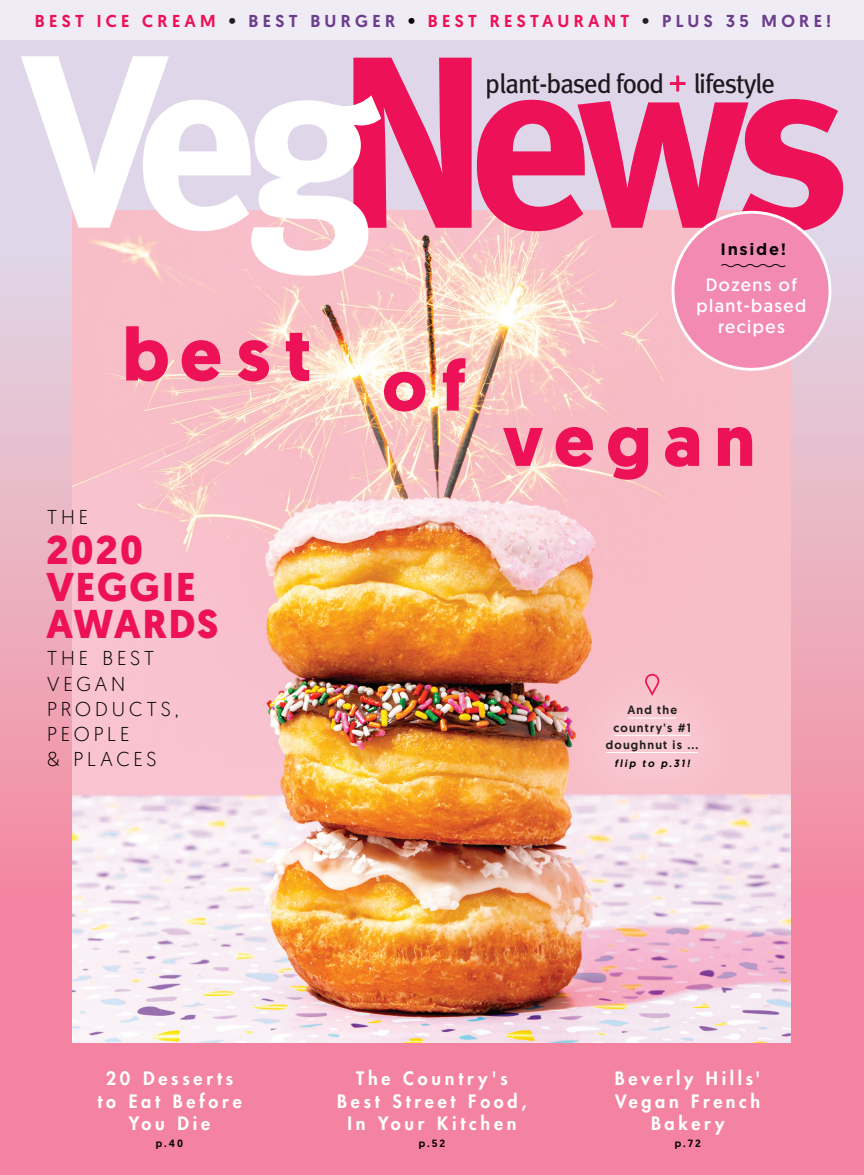
<style>
.page{position:relative;width:864px;height:1175px;background:#fff}
.page>*{position:absolute;margin:0;border:0;box-sizing:border-box;transform-origin:0 0}
.t1{font:700 75px "Geomanist";color:#ed1157}
.t2{font:700 72.15px "Geomanist";letter-spacing:.17em;color:#ed1157}
.t3{font:700 40.2px/36.9px "Geomanist";letter-spacing:.045em;color:#ed1157}
.t4{font:27.15px "Meta Plus";letter-spacing:-.04em;color:#231f20}
.t5{font:300 20.1px/25px "Geomanist";letter-spacing:.19em;color:#070305}
.t6{font:800 18px/22.5px "Futura";letter-spacing:.21em;color:#fff;text-align:center}
.t7{font:18px/21px "Geomanist";letter-spacing:.08em;color:#fff;text-align:center}
.t8{font:500 17.25px "Geomanist";letter-spacing:.25em;color:#ed1157}
.t9{font:700 16.5px "Gotham";letter-spacing:.1em;color:#070305}
.t10{font:500 12px/17.2px "Geomanist";letter-spacing:.1em;color:#231f20;text-align:center}
.t11{font:500 10.5px "Geomanist";color:#070305}
.t12{font:italic 500 10.5px "Geomanist";letter-spacing:.19em;color:#070305}
.s1{color:#231f20}
.s2{color:#6c3d8d}
.s3{color:#070305}
</style>
<div class="page">
<div style="left:0;top:0;width:864px;height:1174px;background:linear-gradient(to bottom,#dce7f3,#f97793)"></div>
<img style="left:73px;top:276px;width:718px;height:766px">
<svg style="left:21px;top:56px;width:360px;height:220px"></svg>
<div style="left:556px;top:655px;width:191px;height:164px;background:#fff;opacity:.19"></div>
<hr style="left:628px;top:717px;width:48px;height:1px;background:#fff">
<hr style="left:614px;top:735px;width:76px;height:1px;background:#fff">
<hr style="left:606px;top:752px;width:92px;height:1px;background:#fff">
<svg style="left:353px;top:58px;width:490px;height:314px;background:#ed92ae"></svg>
<div style="left:0;top:0;width:864px;height:40px;background:#f0ecf5"></div>
<svg style="left:645px;top:674px;width:15px;height:23px"></svg>
<p class="t8" style="left:35px;top:10px;width:798px">BEST ICE CREAM <span class="s1">•</span> <span class="s2">BEST BURGER</span> <span class="s3">•</span> BEST RESTAURANT <span class="s1">•</span> <span class="s2">PLUS 35 MORE!</span></p>
<h3 class="t4" style="left:486px;top:67px;width:291px">plant-based food lifestyle</h3>
<h1 class="t1" style="left:123px;top:304px;width:345px">best <sub>of</sub></h1>
<p class="t5" style="left:47px;top:503px;width:43px">THE</p>
<h3 class="t3" style="left:46px;top:531px;width:174px">2020<br>VEGGIE<br>AWARDS</h3>
<p class="t5" style="left:47px;top:645px;width:133px">THE BEST<br>VEGAN<br>PRODUCTS,<br>PEOPLE<br>&amp; PLACES</p>
<p class="t9" style="left:721px;top:238px;width:67px">Inside!</p>
<p class="t7" style="left:697px;top:274px;width:111px">Dozens of plant-based recipes</p>
<h2 class="t2" style="left:503px;top:392px;width:254px">vegan</h2>
<p class="t10" style="left:606px;top:701px;width:94px">And the country's #1 doughnut is ...</p>
<p class="t12" style="left:614px;top:756px;width:77px">flip to p.31!</p>
<p class="t6" style="left:97px;top:1067px;width:146px">20 Desserts to Eat Before<br>You Die</p>
<p class="t11" style="left:156px;top:1136px;width:29px">p.40</p>
<p class="t6" style="left:337px;top:1067px;width:191px">The Country's<br>Best Street Food,<br>In Your Kitchen</p>
<p class="t11" style="left:419px;top:1136px;width:28px">p.52</p>
<p class="t6" style="left:615px;top:1067px;width:147px">Beverly Hills'<br>Vegan French<br>Bakery</p>
<p class="t11" style="left:675px;top:1136px;width:27px">p.72</p>
</div>
